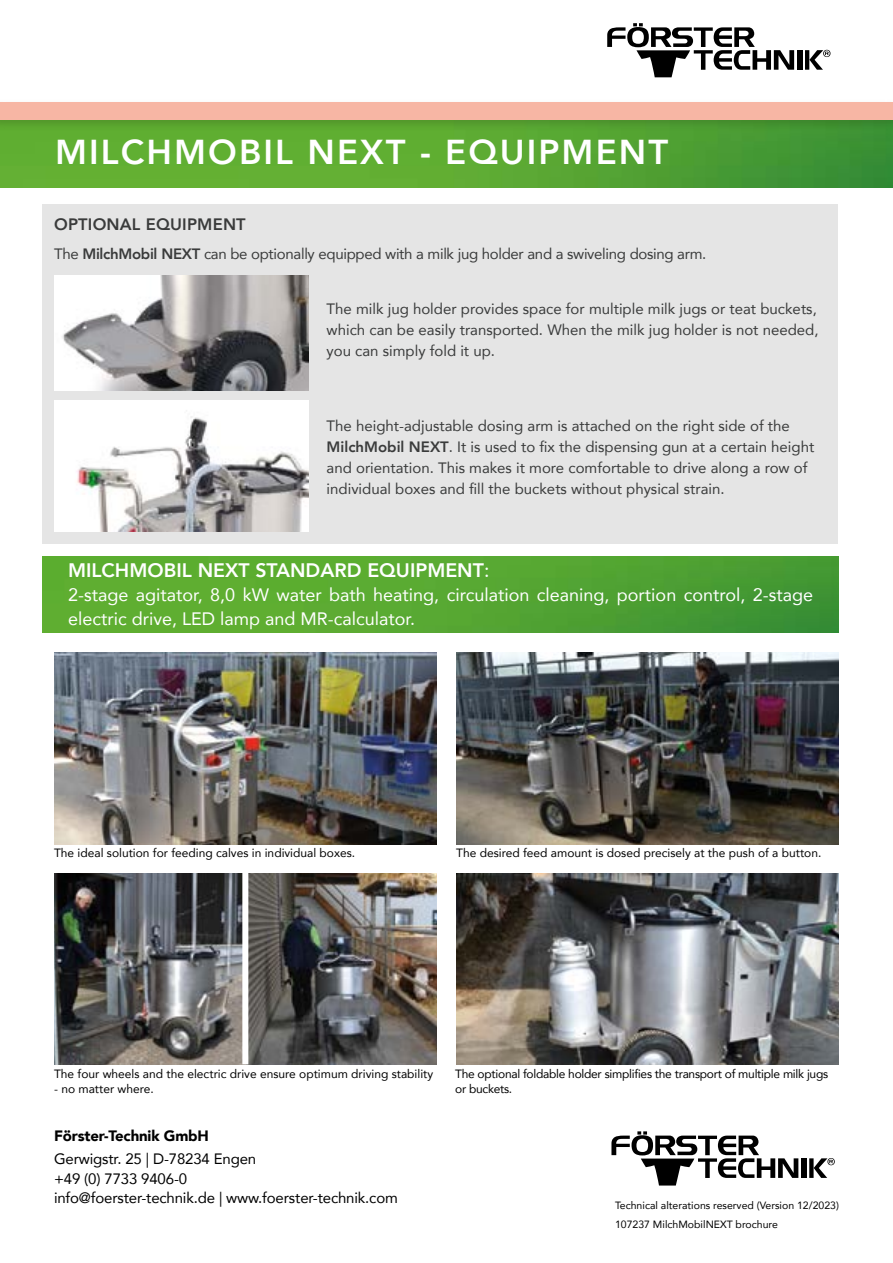
<style>
.page{position:relative;width:893px;height:1263px;background:#fff}
.page>*{position:absolute;margin:0;border:0;box-sizing:border-box;transform-origin:0 0}
.t1{font:800 34.5px "Avenir LT Com";letter-spacing:.06em;color:#fff}
.t2{font:800 19.5px "Avenir LT Com";color:#fff}
.t3{font:18px/24px "Avenir LT Com";color:#fff}
.t4{font:800 16.5px "Avenir LT Com";letter-spacing:.01em;color:#3a3b3b}
.t5{font:15px/21px "Avenir LT Com";color:#3a3b3b}
.t6{font:15px/19.5px "Avenir LT Com";letter-spacing:-.01em;color:#000}
.t7{font:15px "Avenir LT Com";letter-spacing:-.02em;color:#3a3b3b}
.t8{font:900 15px "Avenir LT Com";letter-spacing:-.01em;color:#000}
.t9{font:12px "Avenir LT Com";color:#000}
.t10{font:12px/14.4px "Avenir LT Com";letter-spacing:-.02em;color:#000}
.t11{font:10.5px/19.2px "Avenir LT Com";color:#000}
.s1{font-weight:800}
.s2{font-weight:400}
</style>
<div class="page">
<div style="left:801px;top:1158px;width:5px;height:20px;background:#000"></div>
<svg style="left:611px;top:1131px;width:187px;height:54px"></svg>
<svg style="left:809px;top:1158px;width:26px;height:20px"></svg>
<img style="left:54px;top:653px;width:383px;height:191px">
<img style="left:456px;top:653px;width:383px;height:191px">
<img style="left:54px;top:873px;width:383px;height:191px">
<img style="left:456px;top:873px;width:383px;height:191px">
<div style="left:242px;top:873px;width:6px;height:191px;background:#fff"></div>
<img style="left:0;top:132px;width:893px;height:56px">
<div style="left:0;top:99px;width:893px;height:33px;background:#000;opacity:.15"></div>
<div style="left:0;top:102px;width:893px;height:17px;background:#f7b6a4"></div>
<img style="left:43px;top:556px;width:796px;height:76px">
<div style="left:43px;top:204px;width:794px;height:339px;background:#e5e5e5"></div>
<img style="left:54px;top:275px;width:255px;height:116px">
<img style="left:54px;top:401px;width:255px;height:131px">
<div style="left:797px;top:50px;width:5px;height:20px;background:#000"></div>
<svg style="left:607px;top:23px;width:187px;height:54px"></svg>
<svg style="left:805px;top:50px;width:25px;height:20px"></svg>
<h1 class="t1" style="left:55px;top:131px;width:614px">MILCHMOBIL NEXT - EQUIPMENT</h1>
<p class="t4" style="left:54px;top:215px;width:193px">OPTIONAL EQUIPMENT</p>
<p class="t7" style="left:54px;top:245px;width:654px">The <span class="s1">MilchMobil NEXT</span> can be optionally equipped with a milk jug holder and a swiveling dosing arm.</p>
<p class="t5" style="left:327px;top:298px;width:493px;text-align:justify">The milk jug holder provides space for multiple milk jugs or teat buckets, which can be easily transported. When the milk jug holder is not needed, you can simply fold it up.</p>
<p class="t5" style="left:327px;top:415px;width:489px">The height-adjustable dosing arm is attached on the right side of the <span class="s1">MilchMobil NEXT</span>. It is used to fix the dispensing gun at a certain height and orientation. This makes it more comfortable to drive along a row of individual boxes and fill the buckets without physical strain.</p>
<h2 class="t2" style="left:68px;top:559px;width:423px">MILCHMOBIL NEXT STANDARD EQUIPMENT<span class="s2">:</span></h2>
<p class="t3" style="left:68px;top:583px;width:747px">2-stage agitator, 8,0 kW water bath heating, circulation cleaning, portion control, 2-stage electric drive, LED lamp and MR-calculator.</p>
<p class="t9" style="left:54px;top:846px;width:303px">The ideal solution for feeding calves in individual boxes.</p>
<p class="t9" style="left:456px;top:846px;width:367px">The desired feed amount is dosed precisely at the push of a button.</p>
<p class="t9" style="left:54px;top:1067px;width:381px">The four wheels and the electric drive ensure optimum driving stability</p>
<p class="t9" style="left:54px;top:1081px;width:101px">- no matter where.</p>
<p class="t8" style="left:54px;top:1126px;width:156px">Förster-Technik GmbH</p>
<p class="t6" style="left:54px;top:1149px;width:345px">Gerwigstr. 25 | D-78234 Engen<br>+49 (0) 7733 9406-0<br>info@foerster-technik.de | www.foerster-technik.com</p>
<p class="t10" style="left:455px;top:1067px;width:375px">The optional foldable holder simplifies the transport of multiple milk jugs or buckets.</p>
<p class="t11" style="left:615px;top:1196px;width:225px">Technical alterations reserved (Version 12/2023)<br>107237 MilchMobilNEXT brochure</p>
</div>
